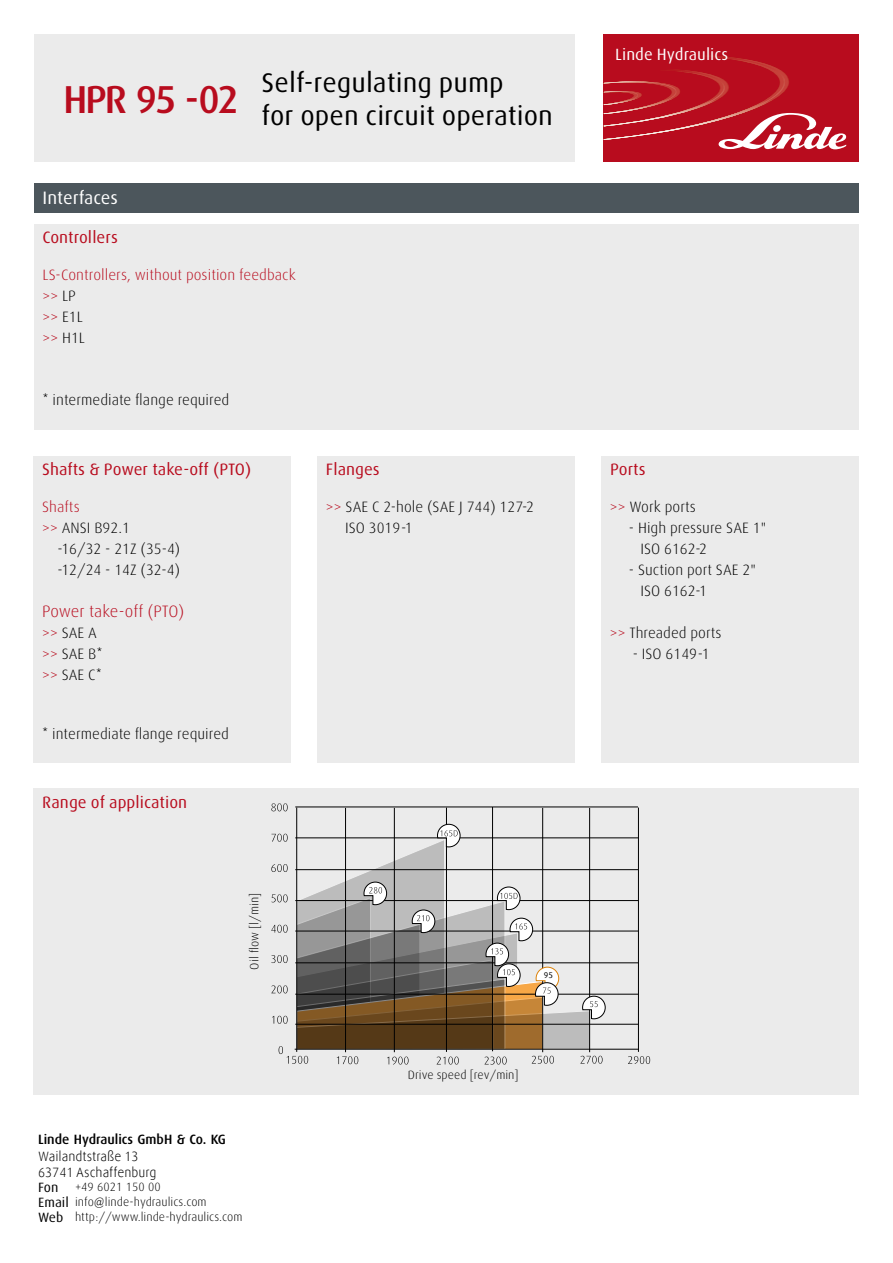
<style>
.page{position:relative;width:893px;height:1263px;background:#fff}
.page>*{position:absolute;margin:0;border:0;box-sizing:border-box;transform-origin:0 0}
.t1{font:27px/32.4px "Linde Dax OT";color:#000}
.t2{font:18px "Linde Dax OT";color:#fff}
.t3{font:16.5px "Linde Dax OT";color:#b80c1e}
.t4{font:300 16.5px "Linde Dax OT";letter-spacing:-.005em;color:#b80c1e}
.t5{font:16.35px "Linde Dax OT";color:#fff}
.t6{font:300 15px/21px "Linde Dax OT";color:#000}
.t7{font:300 15px/21px "Linde Dax OT";color:#b80c1e}
.t8{font:13.5px/16.2px "Linde Dax Office";color:#000}
.t9{font:500 13.5px "Linde Dax OT";color:#000}
.t10{font:300 12px/15.1px "Linde Dax OT";color:#000}
.t11{font:8.4px "Linde Dax Power Point";color:#000}
.s1{color:#000}
.s2{color:#b80c1e}
.s3{font-weight:400;font-size:13.5px}
</style>
<div class="page">
<div style="left:34px;top:789px;width:825px;height:306px;background:#ebebeb"></div>
<div style="left:34px;top:183px;width:825px;height:30px;background:#4c565c"></div>
<div style="left:34px;top:224px;width:825px;height:205px;background:#ebebeb"></div>
<div style="left:34px;top:456px;width:257px;height:306px;background:#ebebeb"></div>
<div style="left:601px;top:456px;width:258px;height:306px;background:#ebebeb"></div>
<div style="left:317px;top:456px;width:258px;height:306px;background:#ebebeb"></div>
<div style="left:604px;top:34px;width:255px;height:128px;background:#b80c1e"></div>
<svg style="left:604px;top:55px;width:243px;height:94px"></svg>
<div style="left:34px;top:34px;width:541px;height:128px;background:#ebebeb"></div>
<svg style="left:271px;top:803px;width:17px;height:8px"></svg>
<svg style="left:628px;top:1056px;width:22px;height:8px"></svg>
<hr style="left:295px;top:838px;width:343px;height:1px;background:#000">
<hr style="left:295px;top:806px;width:343px;height:1px;background:#000">
<hr style="left:295px;top:869px;width:343px;height:1px;background:#000">
<hr style="left:295px;top:900px;width:343px;height:1px;background:#000">
<hr style="left:295px;top:931px;width:343px;height:1px;background:#000">
<hr style="left:295px;top:962px;width:343px;height:1px;background:#000">
<hr style="left:295px;top:994px;width:343px;height:1px;background:#000">
<hr style="left:295px;top:1024px;width:343px;height:1px;background:#000">
<hr style="left:295px;top:1049px;width:343px;height:1px;background:#000">
<hr style="left:296px;top:807px;width:1px;height:245px;background:#000">
<hr style="left:638px;top:807px;width:1px;height:245px;background:#000">
<hr style="left:394px;top:808px;width:1px;height:244px;background:#000">
<hr style="left:446px;top:808px;width:1px;height:244px;background:#000">
<hr style="left:345px;top:808px;width:1px;height:244px;background:#000">
<hr style="left:492px;top:807px;width:1px;height:244px;background:#000">
<hr style="left:542px;top:808px;width:1px;height:244px;background:#000">
<hr style="left:589px;top:808px;width:1px;height:244px;background:#000">
<svg style="left:271px;top:823px;width:335px;height:241px"></svg>
<h1 class="t1" style="left:63px;top:66px;width:491px;text-indent:198px">Self-regulating pump<br><sup>HPR</sup> <sup>95</sup> <sup>-02</sup> for open circuit operation</h1>
<p class="t2" style="left:43px;top:187px;width:77px">Interfaces</p>
<p class="t3" style="left:43px;top:227px;width:77px">Controllers</p>
<p class="t7" style="left:43px;top:264px;width:255px">LS-Controllers, without position feedback &gt;&gt; <span class="s1">LP<br></span>&gt;&gt; <span class="s1">E1L<br></span>&gt;&gt; <span class="s1">H1L</span></p>
<p class="t6" style="left:43px;top:388px;width:188px">* intermediate flange required</p>
<p class="t5" style="left:615px;top:43px;width:115px">Linde Hydraulics</p>
<p class="t3" style="left:42px;top:458px;width:211px">Shafts &amp; Power take-off (PTO)</p>
<p class="t3" style="left:326px;top:458px;width:55px">Flanges</p>
<p class="t3" style="left:610px;top:458px;width:37px">Ports</p>
<p class="t7" style="left:42px;top:496px;width:39px">Shafts</p>
<p class="t6" style="left:42px;top:517px;width:89px"><span class="s2">&gt;&gt;</span> ANSI B92.1</p>
<p class="t6" style="left:57px;top:538px;width:124px">-16/32 - 21Z (35-4)</p>
<p class="t6" style="left:57px;top:559px;width:124px">-12/24 - 14Z (32-4)</p>
<p class="t4" style="left:42px;top:601px;width:144px">Power take-off (PTO)</p>
<p class="t6" style="left:42px;top:622px;width:62px"><span class="s2">&gt;&gt;</span> SAE A <span class="s2">&gt;&gt;</span> SAE B* <span class="s2">&gt;&gt;</span> SAE C*</p>
<p class="t6" style="left:42px;top:722px;width:188px">* intermediate flange required</p>
<p class="t3" style="left:42px;top:791px;width:146px">Range of application</p>
<p class="t10" style="left:246px;top:969px;width:78px;rotate:-90deg">Oil flow [l/min]</p>
<p class="t9" style="left:38px;top:1131px;width:189px">Linde Hydraulics GmbH &amp; Co. KG</p>
<p class="t8" style="left:38px;top:1147px;width:120px">Wailandtstraße 13<br>63741 Aschaffenburg</p>
<p class="t10" style="left:38px;top:1178px;width:206px"><span class="s3">Fon</span> +49 6021 150 00<br><span class="s3">Email</span> info@linde-hydraulics.com<br><span class="s3">Web</span> http://www.linde-hydraulics.com</p>
<p class="t6" style="left:345px;top:496px;width:190px;text-indent:-19px"><span class="s2">&gt;&gt;</span> SAE C 2-hole (SAE J 744) 127-2<br>ISO 3019-1</p>
<p class="t6" style="left:610px;top:496px;width:88px"><span class="s2">&gt;&gt;</span> Work ports</p>
<p class="t6" style="left:640px;top:517px;width:127px;text-indent:-11px">- High pressure SAE 1"<br>ISO 6162-2</p>
<p class="t6" style="left:640px;top:559px;width:117px;text-indent:-11px">- Suction port SAE 2"<br>ISO 6162-1</p>
<p class="t6" style="left:610px;top:622px;width:113px"><span class="s2">&gt;&gt;</span> Threaded ports</p>
<p class="t6" style="left:633px;top:643px;width:78px">- ISO 6149-1</p>
<p class="t11" style="left:544px;top:969px;width:11px">95</p>
<p class="t10" style="left:408px;top:1067px;width:112px">Drive speed [rev/min]</p>
</div>
